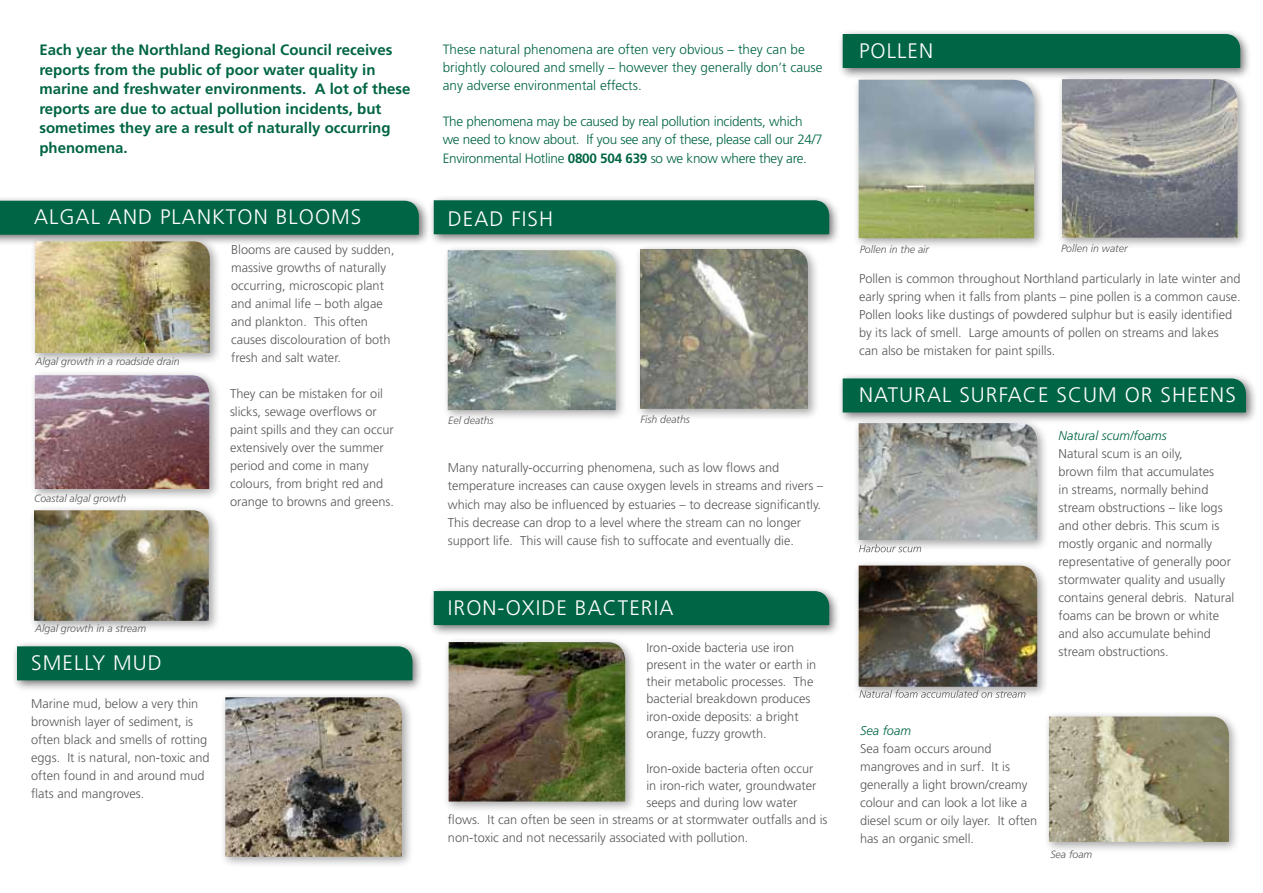
<style>
.page{position:relative;width:1263px;height:893px;background:#fff}
.page>*{position:absolute;margin:0;border:0;box-sizing:border-box;transform-origin:0 0}
.t1{font:300 21px "Frutiger";letter-spacing:.05em;color:#fff}
.t2{font:700 15px/19.5px "Frutiger";color:#006544}
.t3{font:300 13.5px/18px "Frutiger";letter-spacing:-.02em;color:#006544}
.t4{font:300 13.5px/18px "Frutiger";color:#006544}
.t5{font:300 12.75px/18px "Frutiger";color:#58595b}
.t6{font:italic 300 12.75px "Frutiger";color:#006544}
.t7{font:italic 300 10.5px "Frutiger";color:#58595b}
.s1{font-weight:700}
</style>
<div class="page">
<div style="left:0;top:195px;width:430px;height:52px;background:#000;opacity:.55"></div>
<div style="left:0;top:201px;width:419px;height:34px;background:#006544"></div>
<div style="left:428px;top:195px;width:413px;height:51px;background:#000;opacity:.55"></div>
<div style="left:434px;top:200px;width:395px;height:34px;background:#006544"></div>
<div style="left:837px;top:29px;width:415px;height:51px;background:#000;opacity:.55"></div>
<div style="left:843px;top:34px;width:397px;height:34px;background:#006544"></div>
<div style="left:837px;top:373px;width:420px;height:51px;background:#000;opacity:.55"></div>
<div style="left:843px;top:378px;width:403px;height:34px;background:#006544"></div>
<div style="left:30px;top:236px;width:191px;height:128px;background:#000;opacity:.35"></div>
<img style="left:35px;top:241px;width:175px;height:112px">
<div style="left:29px;top:505px;width:191px;height:127px;background:#000;opacity:.35"></div>
<img style="left:34px;top:510px;width:175px;height:111px">
<div style="left:442px;top:245px;width:186px;height:177px;background:#000;opacity:.35"></div>
<img style="left:448px;top:250px;width:168px;height:160px">
<div style="left:634px;top:244px;width:186px;height:177px;background:#000;opacity:.35"></div>
<img style="left:640px;top:249px;width:168px;height:160px">
<div style="left:29px;top:370px;width:192px;height:130px;background:#000;opacity:.35"></div>
<img style="left:35px;top:375px;width:174px;height:114px">
<div style="left:428px;top:586px;width:413px;height:51px;background:#000;opacity:.55"></div>
<div style="left:434px;top:591px;width:395px;height:34px;background:#006544"></div>
<div style="left:443px;top:637px;width:194px;height:176px;background:#000;opacity:.35"></div>
<img style="left:449px;top:642px;width:176px;height:159px">
<div style="left:1056px;top:74px;width:193px;height:175px;background:#000;opacity:.35"></div>
<img style="left:1062px;top:79px;width:175px;height:159px">
<div style="left:1043px;top:711px;width:197px;height:143px;background:#000;opacity:.35"></div>
<img style="left:1049px;top:716px;width:180px;height:126px">
<div style="left:853px;top:418px;width:196px;height:134px;background:#000;opacity:.35"></div>
<img style="left:859px;top:423px;width:178px;height:117px">
<div style="left:853px;top:560px;width:196px;height:138px;background:#000;opacity:.35"></div>
<img style="left:859px;top:566px;width:178px;height:121px">
<div style="left:12px;top:641px;width:412px;height:51px;background:#000;opacity:.55"></div>
<div style="left:17px;top:646px;width:395px;height:34px;background:#006544"></div>
<div style="left:220px;top:692px;width:194px;height:176px;background:#000;opacity:.35"></div>
<img style="left:225px;top:697px;width:177px;height:160px">
<div style="left:853px;top:74px;width:193px;height:176px;background:#000;opacity:.35"></div>
<img style="left:859px;top:80px;width:175px;height:158px">
<svg style="left:859px;top:690px;width:166px;height:8px"></svg>
<svg style="left:859px;top:544px;width:62px;height:8px"></svg>
<p class="t2" style="left:39px;top:40px;width:373px">Each year the Northland Regional Council receives reports from the public of poor water quality in marine and freshwater environments. A lot of these reports are due to actual pollution incidents, but sometimes they are a result of naturally occurring phenomena.</p>
<p class="t4" style="left:443px;top:40px;width:381px">These natural phenomena are often very obvious – they can be brightly coloured and smelly – however they generally don’t cause any adverse environmental effects.</p>
<p class="t3" style="left:443px;top:112px;width:382px">The phenomena may be caused by real pollution incidents, which we need to know about. If you see any of these, please call our 24/7</p>
<p class="t3" style="left:443px;top:150px;width:366px">Environmental Hotline <span class="s1">0800 504 639</span> so we know where they are.</p>
<h1 class="t1" style="left:34px;top:204px;width:329px">ALGAL AND PLANKTON BLOOMS</h1>
<h1 class="t1" style="left:448px;top:207px;width:107px">DEAD FISH</h1>
<p class="t7" style="left:36px;top:356px;width:146px">Algal growth in a roadside drain</p>
<p class="t7" style="left:34px;top:492px;width:94px">Coastal algal growth</p>
<p class="t5" style="left:231px;top:240px;width:165px">Blooms are caused by sudden, massive growths of naturally occurring, microscopic plant and animal life – both algae and plankton. This often causes discolouration of both fresh and salt water.</p>
<p class="t5" style="left:230px;top:384px;width:165px">They can be mistaken for oil slicks, sewage overflows or paint spills and they can occur extensively over the summer period and come in many colours, from bright red and orange to browns and greens.</p>
<p class="t7" style="left:35px;top:623px;width:112px">Algal growth in a stream</p>
<h1 class="t1" style="left:31px;top:651px;width:132px">SMELLY MUD</h1>
<p class="t5" style="left:31px;top:694px;width:180px">Marine mud, below a very thin brownish layer of sediment, is often black and smells of rotting eggs. It is natural, non-toxic and often found in and around mud flats and mangroves.</p>
<p class="t7" style="left:448px;top:414px;width:47px">Eel deaths</p>
<p class="t7" style="left:640px;top:413px;width:51px">Fish deaths</p>
<p class="t5" style="left:448px;top:459px;width:377px">Many naturally-occurring phenomena, such as low flows and temperature increases can cause oxygen levels in streams and rivers – which may also be influenced by estuaries – to decrease significantly.<br>This decrease can drop to a level where the stream can no longer support life. This will cause fish to suffocate and eventually die.</p>
<h1 class="t1" style="left:448px;top:596px;width:227px">IRON-OXIDE BACTERIA</h1>
<p class="t5" style="left:646px;top:639px;width:171px;line-height:17.2px">Iron-oxide bacteria use iron present in the water or earth in their metabolic processes. The bacterial breakdown produces iron-oxide deposits: a bright orange, fuzzy growth.</p>
<p class="t5" style="left:646px;top:759px;width:168px">Iron-oxide bacteria often occur</p>
<p class="t5" style="left:646px;top:776px;width:171px">in iron-rich water, groundwater</p>
<p class="t5" style="left:646px;top:794px;width:152px">seeps and during low water</p>
<p class="t5" style="left:448px;top:811px;width:381px">flows. It can often be seen in streams or at stormwater outfalls and is</p>
<p class="t5" style="left:448px;top:829px;width:302px">non-toxic and not necessarily associated with pollution.</p>
<h1 class="t1" style="left:859px;top:39px;width:76px">POLLEN</h1>
<p class="t7" style="left:860px;top:243px;width:71px">Pollen in the air</p>
<p class="t7" style="left:1061px;top:242px;width:68px">Pollen in water</p>
<p class="t5" style="left:859px;top:269px;width:383px">Pollen is common throughout Northland particularly in late winter and early spring when it falls from plants – pine pollen is a common cause.<br>Pollen looks like dustings of powdered sulphur but is easily identified by its lack of smell. Large amounts of pollen on streams and lakes can also be mistaken for paint spills.</p>
<h1 class="t1" style="left:859px;top:383px;width:378px">NATURAL SURFACE SCUM OR SHEENS</h1>
<p class="t6" style="left:1058px;top:428px;width:110px">Natural scum/foams</p>
<p class="t5" style="left:1058px;top:444px;width:177px">Natural scum is an oily,<br>brown film that accumulates<br>in streams, normally behind stream obstructions – like logs and other debris. This scum is mostly organic and normally representative of generally poor stormwater quality and usually contains general debris. Natural foams can be brown or white and also accumulate behind stream obstructions.</p>
<p class="t6" style="left:860px;top:723px;width:52px">Sea foam</p>
<p class="t5" style="left:860px;top:740px;width:179px">Sea foam occurs around mangroves and in surf. It is generally a light brown/creamy colour and can look a lot like a diesel scum or oily layer. It often has an organic smell.</p>
<p class="t7" style="left:1050px;top:848px;width:43px">Sea foam</p>
</div>
